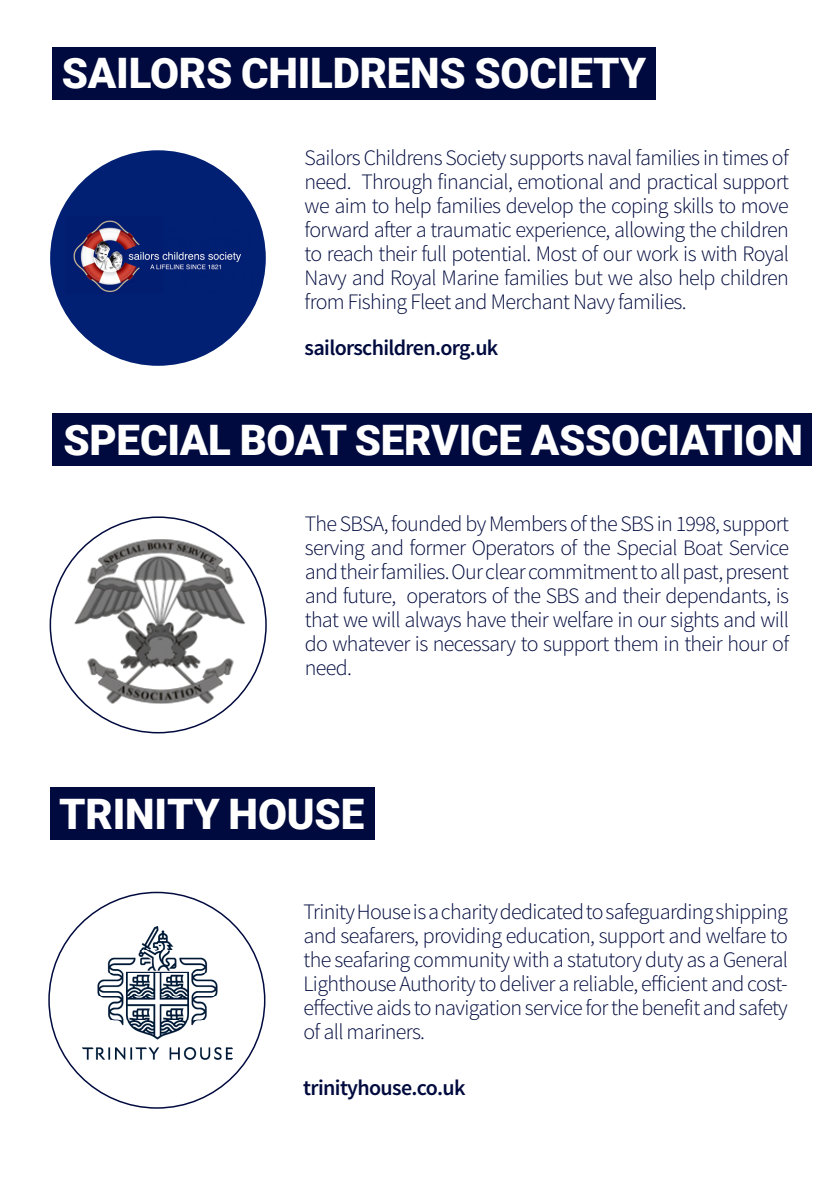
<style>
.page{position:relative;width:840px;height:1191px;background:#fff}
.page>*{position:absolute;margin:0;border:0;box-sizing:border-box;transform-origin:0 0}
.t1{font:900 42px "Roboto";letter-spacing:-.005em;color:#fff}
.t2{font:300 22px/24px "Source Sans Pro";letter-spacing:-.03em;color:#000a3e;text-align:justify}
.t3{font:600 22px "Source Sans Pro";letter-spacing:-.03em;color:#000a3e}
</style>
<div class="page">
<div style="left:51px;top:47px;width:604px;height:52px;background:#000a3e"></div>
<div style="left:52px;top:414px;width:759px;height:52px;background:#000a3e"></div>
<div style="left:50px;top:150px;width:216px;height:216px;background:#012073;border-radius:50%"></div>
<div style="left:50px;top:787px;width:324px;height:53px;background:#000a3e"></div>
<img style="left:73px;top:220px;width:168px;height:73px">
<img style="left:83px;top:926px;width:149px;height:133px">
<img style="left:74px;top:534px;width:173px;height:174px">
<p class="t1" style="left:62px;top:44px;width:585px">SAILORS CHILDRENS SOCIETY</p>
<p class="t2" style="left:304px;top:146px;width:485px">Sailors Childrens Society supports naval families in times of need. Through financial, emotional and practical support we aim to help families develop the coping skills to move forward after a traumatic experience, allowing the children to reach their full potential. Most of our work is with Royal Navy and Royal Marine families but we also help children from Fishing Fleet and Merchant Navy families.</p>
<p class="t3" style="left:304px;top:334px;width:195px">sailorschildren.org.uk</p>
<p class="t1" style="left:63px;top:411px;width:740px">SPECIAL BOAT SERVICE ASSOCIATION</p>
<p class="t2" style="left:304px;top:512px;width:485px">The SBSA, founded by Members of the SBS in 1998, support serving and former Operators of the Special Boat Service and their families. Our clear commitment to all past, present and future, operators of the SBS and their dependants, is that we will always have their welfare in our sights and will do whatever is necessary to support them in their hour of need.</p>
<p class="t1" style="left:59px;top:785px;width:306px">TRINITY HOUSE</p>
<p class="t2" style="left:303px;top:899px;width:485px">Trinity House is a charity dedicated to safeguarding shipping and seafarers, providing education, support and welfare to the seafaring community with a statutory duty as a General Lighthouse Authority to deliver a reliable, efficient and cost&shy;effective aids to navigation service for the benefit and safety of all mariners.</p>
<p class="t3" style="left:303px;top:1073px;width:164px">trinityhouse.co.uk</p>
</div>
